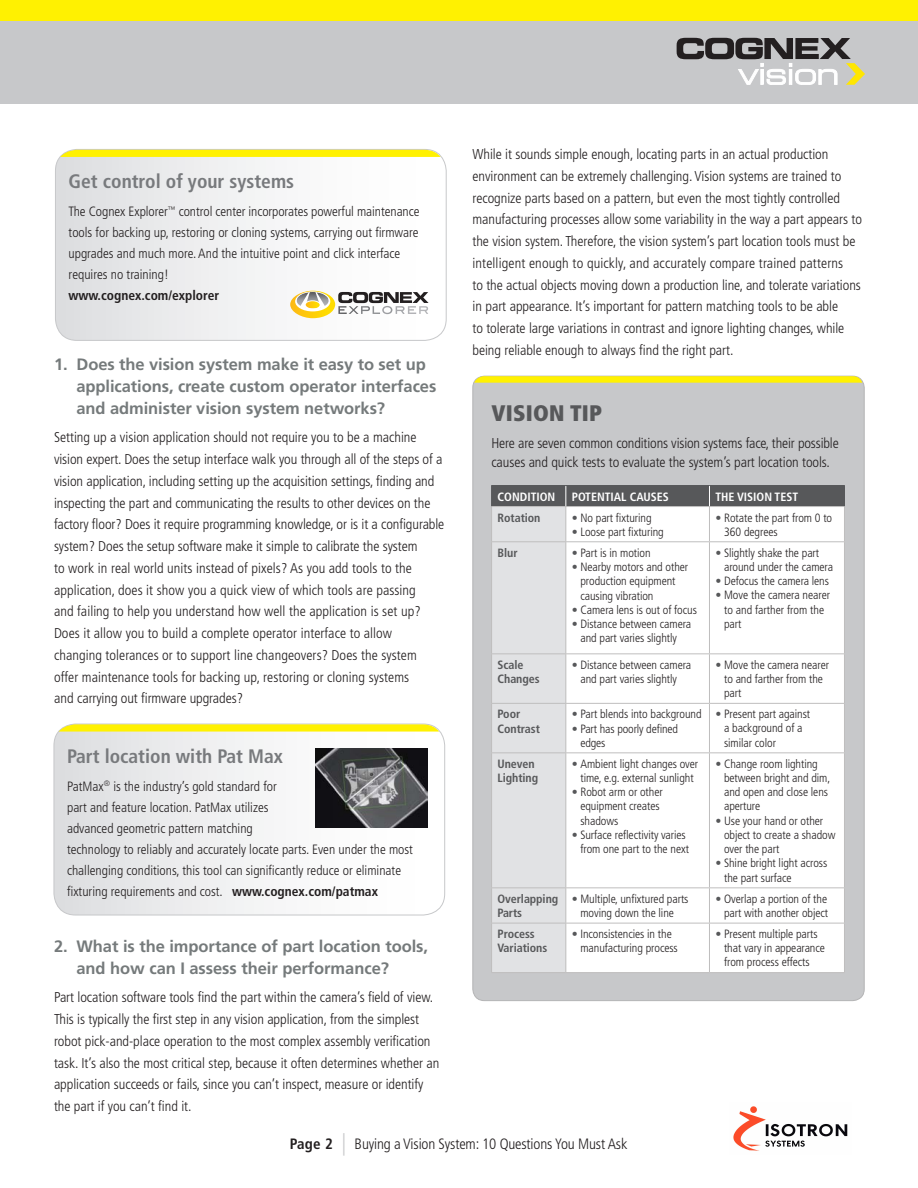
<style>
.page{position:relative;width:918px;height:1188px;background:#fff}
.page>*{position:absolute;margin:0;border:0;box-sizing:border-box;transform-origin:0 0}
.t1{font:900 condensed 22.5px "Frutiger";letter-spacing:.01em;color:#57585a}
.t2{font:700 condensed 19.5px "Frutiger";color:#787a7d}
.t3{font:700 16.5px/21.8px "Frutiger";letter-spacing:-.005em;color:#757a7b}
.t4{font:300 condensed 15px "Frutiger";letter-spacing:-.01em;color:#231f20}
.t5{font:300 condensed 14.25px/21.8px "Frutiger";letter-spacing:-.005em;color:#231f20}
.t6{font:300 condensed 13.5px/21px "Frutiger";color:#231f20}
.t7{font:700 condensed 13.5px "Frutiger";color:#231f20}
.t8{font:300 condensed 12px/14.2px "Frutiger";letter-spacing:-.005em;color:#231f20}
.t9{font:700 condensed 12px/14.2px "Frutiger";letter-spacing:-.005em;color:#57585a}
.t10{font:700 condensed 12px "Frutiger";color:#fff}
.s1{color:#57585a}
.s2{font-weight:700}
.s3{font-size:22.5px;color:#c7c8ca}
</style>
<div class="page">
<div style="left:0;top:0;width:918px;height:104px;background:#c7c8ca"></div>
<div style="left:0;top:0;width:918px;height:20px;background:#fff101"></div>
<svg style="left:677px;top:38px;width:188px;height:47px"></svg>
<svg style="left:54px;top:730px;width:391px;height:185px"></svg>
<svg style="left:59px;top:724px;width:380px;height:8px;background:#fbef1f"></svg>
<img style="left:315px;top:749px;width:112px;height:79px">
<div style="left:473px;top:376px;width:391px;height:625px;background:#c7c8ca;border-radius:12px"></div>
<svg style="left:474px;top:376px;width:388px;height:7px;background:#f9ed12"></svg>
<hr style="left:491px;top:485px;width:75px;height:1px;background:#57585a">
<hr style="left:566px;top:485px;width:143px;height:1px;background:#57585a">
<hr style="left:709px;top:485px;width:136px;height:1px;background:#57585a">
<svg style="left:491px;top:486px;width:354px;height:486px;background:#f0f0f1"></svg>
<svg style="left:55px;top:149px;width:391px;height:191px"></svg>
<div style="left:55px;top:149px;width:392px;height:192px;border:1px solid #c7c8ca;border-radius:22px"></div>
<svg style="left:60px;top:150px;width:381px;height:7px;background:#fef009"></svg>
<svg style="left:290px;top:291px;width:139px;height:27px"></svg>
<img style="left:733px;top:1106px;width:115px;height:45px">
<p class="t5" style="left:472px;top:144px;width:391px">While it sounds simple enough, locating parts in an actual production environment can be extremely challenging. Vision systems are trained to recognize parts based on a pattern, but even the most tightly controlled manufacturing processes allow some variability in the way a part appears to the vision system. Therefore, the vision system’s part location tools must be intelligent enough to quickly, and accurately compare trained patterns<br>to the actual objects moving down a production line, and tolerate variations in part appearance. It’s important for pattern matching tools to be able<br>to tolerate large variations in contrast and ignore lighting changes, while being reliable enough to always find the right part.</p>
<h2 class="t2" style="left:69px;top:170px;width:227px">Get control of your systems</h2>
<p class="t6" style="left:69px;top:201px;width:352px">The Cognex Explorer<sup>™</sup> control center incorporates powerful maintenance tools for backing up, restoring or cloning systems, carrying out firmware upgrades and much more. And the intuitive point and click interface requires no training!</p>
<p class="t7" style="left:69px;top:287px;width:152px">www.cognex.com/explorer</p>
<p class="t3" style="left:77px;top:354px;width:361px;text-indent:-23px">1. Does the vision system make it easy to set up applications, create custom operator interfaces and administer vision system networks?</p>
<p class="t5" style="left:54px;top:427px;width:392px">Setting up a vision application should not require you to be a machine vision expert. Does the setup interface walk you through all of the steps of a vision application, including setting up the acquisition settings, finding and inspecting the part and communicating the results to other devices on the factory floor? Does it require programming knowledge, or is it a configurable system? Does the setup software make it simple to calibrate the system<br>to work in real world units instead of pixels? As you add tools to the application, does it show you a quick view of which tools are passing<br>and failing to help you understand how well the application is set up?<br>Does it allow you to build a complete operator interface to allow<br>changing tolerances or to support line changeovers? Does the system offer maintenance tools for backing up, restoring or cloning systems<br>and carrying out firmware upgrades?</p>
<h1 class="t1" style="left:491px;top:400px;width:112px">VISION TIP</h1>
<p class="t5" style="left:491px;top:433px;width:349px;line-height:19.5px">Here are seven common conditions vision systems face, their possible causes and quick tests to evaluate the system’s part location tools.</p>
<p class="t10" style="left:498px;top:489px;width:59px">CONDITION</p>
<p class="t10" style="left:572px;top:489px;width:98px">POTENTIAL CAUSES</p>
<p class="t10" style="left:715px;top:489px;width:84px">THE VISION TEST</p>
<p class="t9" style="left:498px;top:510px;width:44px">Rotation</p>
<p class="t8" style="left:572px;top:510px;width:81px"><span class="s1">•</span> No part fixturing</p>
<p class="t8" style="left:572px;top:525px;width:94px"><span class="s1">•</span> Loose part fixturing</p>
<p class="t8" style="left:724px;top:510px;width:110px;text-indent:-9px"><span class="s1">•</span> Rotate the part from 0 to<br>360 degrees</p>
<p class="t8" style="left:724px;top:546px;width:110px;text-indent:-9px"><span class="s1">•</span> Slightly shake the part around under the camera</p>
<p class="t8" style="left:715px;top:574px;width:115px"><span class="s1">•</span> Defocus the camera lens</p>
<p class="t8" style="left:724px;top:588px;width:108px;text-indent:-9px"><span class="s1">•</span> Move the camera nearer to and farther from the part</p>
<p class="t9" style="left:498px;top:546px;width:22px">Blur</p>
<p class="t8" style="left:572px;top:546px;width:80px"><span class="s1">•</span> Part is in motion</p>
<p class="t8" style="left:580px;top:560px;width:109px;text-indent:-9px"><span class="s1">•</span> Nearby motors and other production equipment causing vibration</p>
<p class="t8" style="left:572px;top:603px;width:127px"><span class="s1">•</span> Camera lens is out of focus</p>
<p class="t8" style="left:572px;top:617px;width:121px;text-align:center"><span class="s1">•</span> Distance between camera and part varies slightly</p>
<p class="t9" style="left:498px;top:658px;width:44px">Scale<br>Changes</p>
<p class="t8" style="left:572px;top:658px;width:121px;text-align:center"><span class="s1">•</span> Distance between camera and part varies slightly</p>
<p class="t8" style="left:724px;top:658px;width:106px;text-indent:-9px"><span class="s1">•</span> Move the camera nearer to and farther from the part</p>
<p class="t9" style="left:498px;top:707px;width:44px">Poor<br>Contrast</p>
<p class="t8" style="left:572px;top:707px;width:131px"><span class="s1">•</span> Part blends into background</p>
<p class="t8" style="left:724px;top:707px;width:88px;text-indent:-9px"><span class="s1">•</span> Present part against a background of a similar color</p>
<p class="t8" style="left:580px;top:721px;width:99px;text-indent:-9px"><span class="s1">•</span> Part has poorly defined edges</p>
<h2 class="t2" style="left:67px;top:745px;width:217px">Part location with Pat Max</h2>
<p class="t6" style="left:67px;top:776px;width:347px">PatMax<sup>®</sup> is the industry’s gold standard for<br>part and feature location. PatMax utilizes<br>advanced geometric pattern matching<br>technology to reliably and accurately locate parts. Even under the most challenging conditions, this tool can significantly reduce or eliminate fixturing requirements and cost. <span class="s2">www.cognex.com/patmax</span></p>
<p class="t8" style="left:724px;top:757px;width:108px;text-indent:-9px"><span class="s1">•</span> Change room lighting between bright and dim, and open and close lens aperture</p>
<p class="t8" style="left:724px;top:814px;width:113px;text-indent:-9px"><span class="s1">•</span> Use your hand or other object to create a shadow over the part</p>
<p class="t8" style="left:724px;top:856px;width:105px;text-indent:-9px"><span class="s1">•</span> Shine bright light across the part surface</p>
<p class="t9" style="left:498px;top:756px;width:42px">Uneven<br>Lighting</p>
<p class="t8" style="left:572px;top:757px;width:128px;text-align:center"><span class="s1">•</span> Ambient light changes over time, e.g. external sunlight</p>
<p class="t8" style="left:580px;top:785px;width:84px;text-indent:-9px"><span class="s1">•</span> Robot arm or other equipment creates shadows</p>
<p class="t8" style="left:572px;top:828px;width:119px;text-align:right"><span class="s1">•</span> Surface reflectivity varies from one part to the next</p>
<p class="t9" style="left:498px;top:891px;width:62px">Overlapping<br>Parts</p>
<p class="t8" style="left:572px;top:892px;width:118px;text-align:center"><span class="s1">•</span> Multiple, unfixtured parts moving down the line</p>
<p class="t8" style="left:715px;top:892px;width:114px;text-align:right"><span class="s1">•</span> Overlap a portion of the part with another object</p>
<p class="t9" style="left:498px;top:927px;width:51px">Process<br>Variations</p>
<p class="t8" style="left:580px;top:927px;width:99px;text-indent:-9px"><span class="s1">•</span> Inconsistencies in the manufacturing process</p>
<p class="t8" style="left:724px;top:927px;width:102px;text-indent:-9px"><span class="s1">•</span> Present multiple parts that vary in appearance from process effects</p>
<p class="t3" style="left:77px;top:935px;width:353px;text-indent:-23px">2. What is the importance of part location tools, and how can I assess their performance?</p>
<p class="t5" style="left:54px;top:987px;width:387px">Part location software tools find the part within the camera’s field of view.<br>This is typically the first step in any vision application, from the simplest robot pick-and-place operation to the most complex assembly verification task. It’s also the most critical step, because it often determines whether an application succeeds or fails, since you can’t inspect, measure or identify the part if you can’t find it.</p>
<p class="t4" style="left:290px;top:1135px;width:339px"><span class="s2">Page 2</span> <span class="s3">|</span> Buying a Vision System: 10 Questions You Must Ask</p>
</div>
